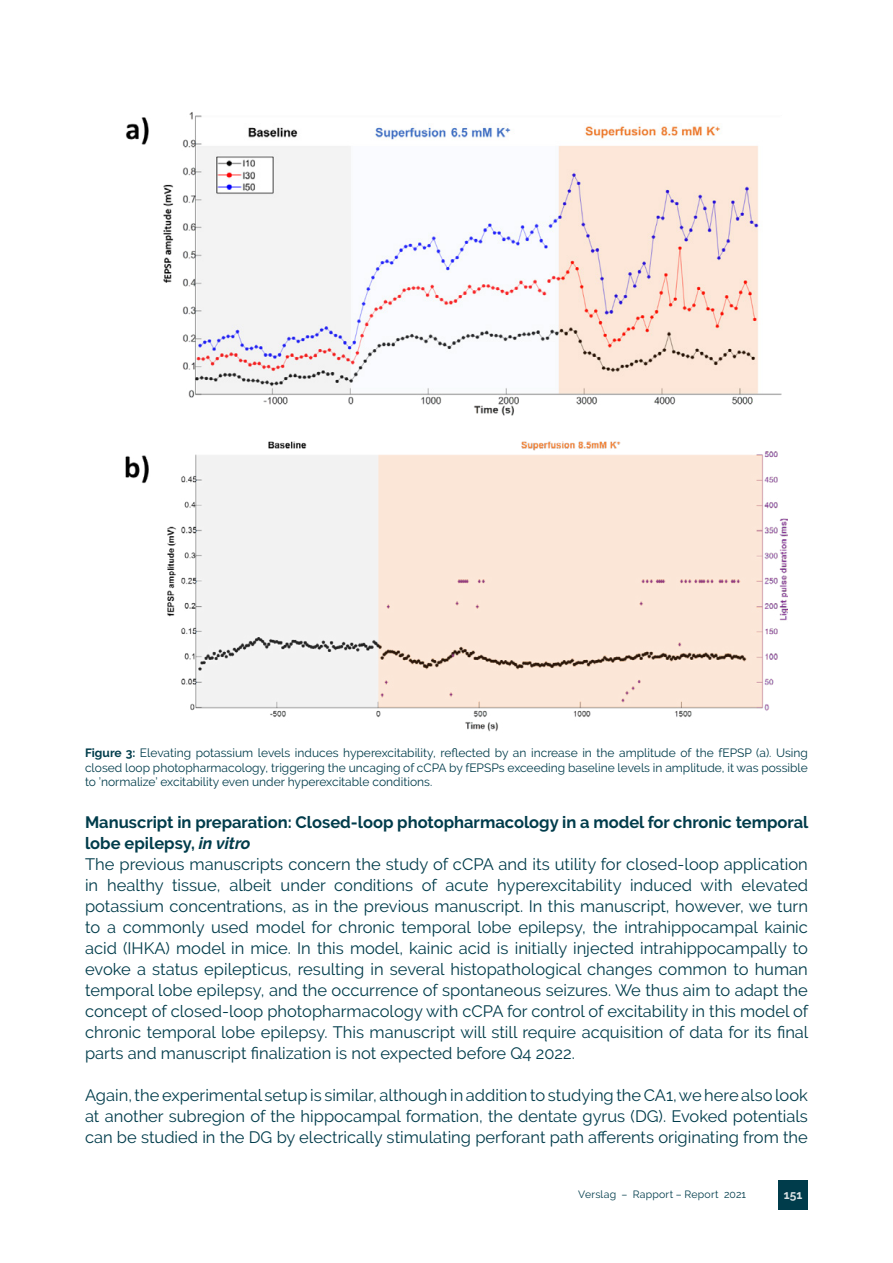
<style>
.page{position:relative;width:893px;height:1263px;background:#fff}
.page>*{position:absolute;margin:0;border:0;box-sizing:border-box;transform-origin:0 0}
.c_body{font:16.5px/21px "Raleway";color:#003c4b;text-align:justify}
.c_body-2{font:700 16.5px/21px "Raleway";color:#003c4b}
.c_body-3{font:12px/14.4px "Raleway";color:#003c4b;text-align:justify}
.t1{font:700 12px "Raleway";color:#dae2e4}
.t2{font:10.5px "Raleway";letter-spacing:.02em;color:#003c4b}
.s1{font-weight:700}
.s2{font-style:italic}
</style>
<div class="page">
<svg style="left:778px;top:1180px;width:30px;height:30px"></svg>
<img style="left:125px;top:112px;width:662px;height:620px">
<p class="c_body-3" style="left:85px;top:746px;width:724px"><span class="s1">Figure 3:</span> Elevating potassium levels induces hyperexcitability, reflected by an increase in the amplitude of the fEPSP (a). Using closed loop photopharmacology, triggering the uncaging of cCPA by fEPSPs exceeding baseline levels in amplitude, it was possible to ’normalize’ excitability even under hyperexcitable conditions.</p>
<p class="c_body-2" style="left:85px;top:812px;width:725px">Manuscript in preparation: Closed-loop photopharmacology in a model for chronic temporal lobe epilepsy, <span class="s2">in vitro</span></p>
<p class="c_body" style="left:85px;top:854px;width:725px">The previous manuscripts concern the study of cCPA and its utility for closed-loop application in healthy tissue, albeit under conditions of acute hyperexcitability induced with elevated potassium concentrations, as in the previous manuscript. In this manuscript, however, we turn to a commonly used model for chronic temporal lobe epilepsy, the intrahippocampal kainic acid (IHKA) model in mice. In this model, kainic acid is initially injected intrahippocampally to evoke a status epilepticus, resulting in several histopathological changes common to human temporal lobe epilepsy, and the occurrence of spontaneous seizures. We thus aim to adapt the concept of closed-loop photopharmacology with cCPA for control of excitability in this model of chronic temporal lobe epilepsy. This manuscript will still require acquisition of data for its final parts and manuscript finalization is not expected before Q4 2022.</p>
<p class="c_body" style="left:85px;top:1085px;width:724px">Again, the experimental setup is similar, although in addition to studying the CA1, we here also look at another subregion of the hippocampal formation, the dentate gyrus (DG). Evoked potentials can be studied in the DG by electrically stimulating perforant path afferents originating from the</p>
<p class="t2" style="left:578px;top:1188px;width:169px">Verslag – Rapport – Report 2021</p>
<p class="t1" style="left:784px;top:1188px;width:20px">151</p>
</div>
